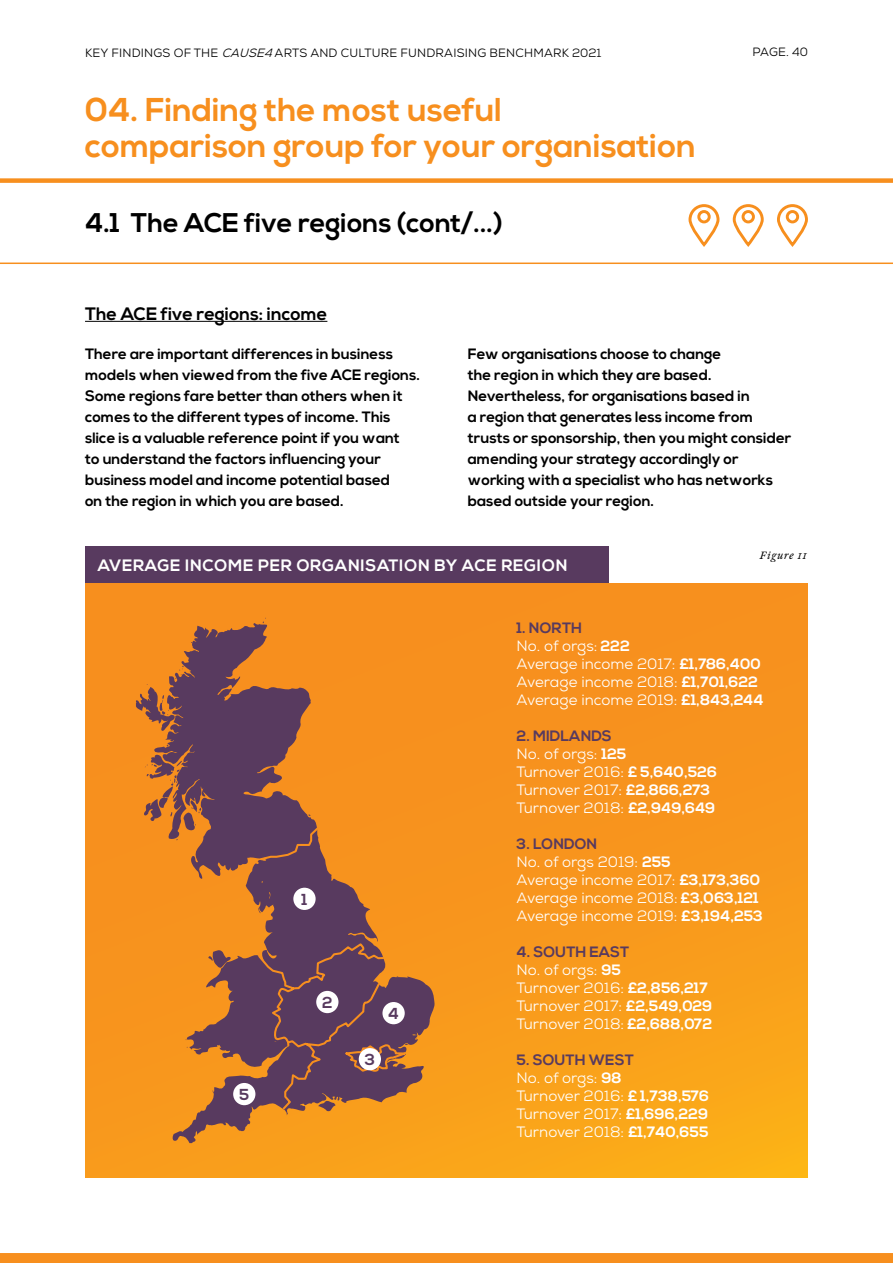
<style>
.page{position:relative;width:893px;height:1263px;background:#fff}
.page>*{position:absolute;margin:0;border:0;box-sizing:border-box;transform-origin:0 0}
.t1{font:700 33px/36px "Nexa";color:#f78f1e}
.t2{font:700 27px "Nexa";color:#000}
.t3{font:700 18px "Nexa";color:#000}
.t4{font:700 16.5px "Nexa";letter-spacing:.04em;color:#fff}
.t5{font:700 15.9px "Nexa";color:#583a5f}
.t6{font:700 15px/21px "Nexa";color:#000}
.t7{font:15px/18px "Nexa";color:#fff}
.t8{font:700 15px "Nexa";color:#583a5f}
.t9{font:12px "Nexa";letter-spacing:.015em;color:#000}
.t10{font:italic 10.5px "William Text Std";letter-spacing:.06em;color:#000}
.s1{font-style:italic}
.s2{font-weight:700;color:#583a5f}
.s3{font-weight:700}
</style>
<div class="page">
<div style="left:0;top:178px;width:893px;height:5px;background:#f78f1e"></div>
<hr style="left:0;top:262px;width:893px;height:2px;background:#f78f1e">
<div style="left:0;top:1253px;width:893px;height:10px;background:#f78f1e"></div>
<svg style="left:777px;top:204px;width:31px;height:43px"></svg>
<svg style="left:732px;top:204px;width:32px;height:43px"></svg>
<svg style="left:688px;top:204px;width:32px;height:43px"></svg>
<div style="left:85px;top:546px;width:524px;height:38px;background:#583a5f"></div>
<div style="left:85px;top:584px;width:723px;height:594px;background:linear-gradient(to bottom,#f68c1f,#faa51a)"></div>
<svg style="left:136px;top:618px;width:299px;height:525px;background:#ca7a2f"></svg>
<svg style="left:257px;top:825px;width:151px;height:287px;background:#87554b"></svg>
<div style="left:293px;top:888px;width:23px;height:22px;background:#fff;border-radius:50%"></div>
<div style="left:316px;top:991px;width:22px;height:22px;background:#fff;border-radius:50%"></div>
<div style="left:359px;top:1048px;width:22px;height:22px;background:#fff;border-radius:50%"></div>
<div style="left:233px;top:1083px;width:22px;height:22px;background:#fff;border-radius:50%"></div>
<div style="left:382px;top:1002px;width:23px;height:22px;background:#fff;border-radius:50%"></div>
<hr style="left:85px;top:321px;width:242px;height:1px;background:#000">
<p class="t9" style="left:85px;top:45px;width:518px">Key Findings of the <span class="s1">CAUSE4</span>Arts and Culture Fundraising Benchmark 2021</p>
<p class="t9" style="left:752px;top:44px;width:57px">Page. 40</p>
<h1 class="t1" style="left:85px;top:93px;width:612px">04. Finding the most useful<br>comparison group for your organisation</h1>
<h2 class="t2" style="left:85px;top:207px;width:419px">4.1 The ACE five regions (cont/...)</h2>
<p class="t3" style="left:85px;top:303px;width:244px">The ACE five regions: income</p>
<p class="t6" style="left:85px;top:344px;width:337px">There are important differences in business models when viewed from the five ACE regions.<br>Some regions fare better than others when it comes to the different types of income. This slice is a valuable reference point if you want<br>to understand the factors influencing your business model and income potential based<br>on the region in which you are based.</p>
<p class="t6" style="left:468px;top:344px;width:325px">Few organisations choose to change<br>the region in which they are based.<br>Nevertheless, for organisations based in<br>a region that generates less income from trusts or sponsorship, then you might consider amending your strategy accordingly or working with a specialist who has networks based outside your region.</p>
<p class="t4" style="left:98px;top:556px;width:212px">AVERAGE INCOME PER ORG</p>
<p class="t4" style="left:335px;top:556px;width:201px">ANISATIO N BY ACE REGIO</p>
<p class="t4" style="left:556px;top:556px;width:13px">N</p>
<p class="t10" style="left:760px;top:549px;width:49px">Figure 11</p>
<p class="t5" style="left:239px;top:1085px;width:12px">5</p>
<p class="t5" style="left:302px;top:890px;width:7px">1</p>
<p class="t5" style="left:322px;top:993px;width:12px">2</p>
<p class="t5" style="left:365px;top:1050px;width:12px">3</p>
<p class="t5" style="left:388px;top:1004px;width:12px">4</p>
<p class="t7" style="left:517px;top:619px;width:248px"><span class="s2">1. North<br></span>N o. of orgs: <span class="s3">222<br></span>Average income 2017: <span class="s3">£1,786,400<br></span>Average income 2018: <span class="s3">£1,701,622<br></span>Average income 2019: <span class="s3">£1,843,244</span></p>
<p class="t7" style="left:517px;top:727px;width:202px"><span class="s2">2. Midlands<br></span>N o. of orgs: <span class="s3">125<br></span>Turnover 2016: <span class="s3">£ 5,640,526<br></span>Turnover 2017: <span class="s3">£2,866,273<br></span>Turnover 2018: <span class="s3">£2,949,649</span></p>
<p class="t7" style="left:517px;top:835px;width:248px"><span class="s2">3. London<br></span>N o. of orgs 2019: <span class="s3">255<br></span>Average income 2017: <span class="s3">£3,173,360<br></span>Average income 2018: <span class="s3">£3,063,121<br></span>Average income 2019: <span class="s3">£3,194,253</span></p>
<p class="t7" style="left:517px;top:943px;width:197px"><span class="s2">4. South East<br></span>No. of orgs: <span class="s3">95<br></span>Turnover 2016: <span class="s3">£2,856,217<br></span>Turnover 2017: <span class="s3">£2,549,029<br></span>Turnover 2018: <span class="s3">£2,688,072</span></p>
<p class="t8" style="left:517px;top:1051px;width:85px">5. South Wes</p>
<p class="t8" style="left:625px;top:1051px;width:11px">t</p>
<p class="t7" style="left:517px;top:1069px;width:194px">N o. of orgs: <span class="s3">98<br></span>Turnover 2016: <span class="s3">£ 1,738,576<br></span>Turnover 2017: <span class="s3">£1,696,229<br></span>Turnover 2018: <span class="s3">£1,740,655</span></p>
</div>
